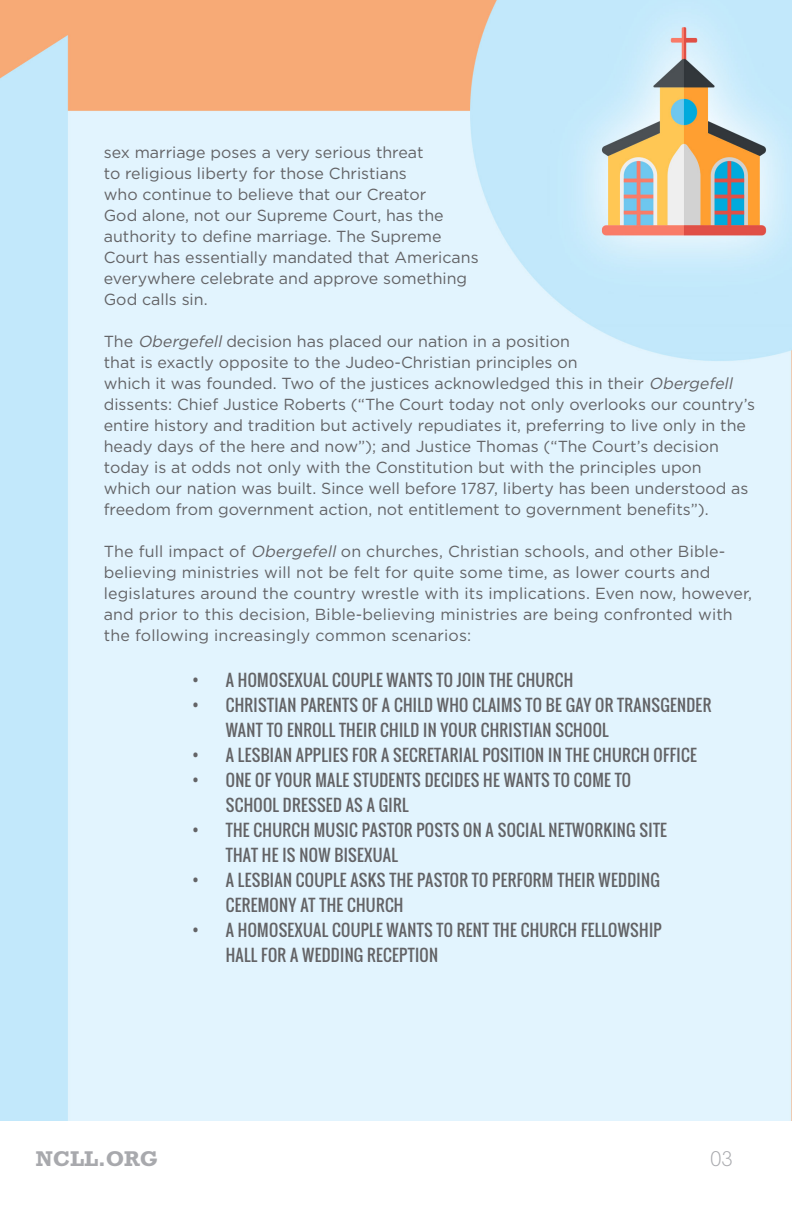
<style>
.page{position:relative;width:792px;height:1224px;background:#fff}
.page>*{position:absolute;margin:0;border:0;box-sizing:border-box;transform-origin:0 0}
.t1{font:700 21.6px "Rockwell";color:#a8a9ad}
.t2{font:300 21.6px "Rockwell";color:#a8a9ad}
.t3{font:16px/21px "Gotham";color:#636366}
.t4{font:16px "Oswald";letter-spacing:.02em;color:#636366}
.s1{font-style:italic}
</style>
<div class="page">
<img style="left:0;top:0;width:792px;height:1121px">
<p class="t3" style="left:104px;top:142px;width:376px">sex marriage poses a very serious threat<br>to religious liberty for those Christians<br>who continue to believe that our Creator<br>God alone, not our Supreme Court, has the authority to define marriage. The Supreme Court has essentially mandated that Americans everywhere celebrate and approve something God calls sin.</p>
<p class="t3" style="left:104px;top:331px;width:653px">The <span class="s1">Obergefell</span>decision has placed our nation in a position<br>that is exactly opposite to the Judeo-Christian principles on<br>which it was founded. Two of the justices acknowledged this in their <span class="s1">Obergefell </span>dissents: Chief Justice Roberts (“The Court today not only overlooks our country’s entire history and tradition but actively repudiates it, preferring to live only in the heady days of the here and now”); and Justice Thomas (“The Court’s decision today is at odds not only with the Constitution but with the principles upon<br>which our nation was built. Since well before 1787, liberty has been understood as freedom from government action, not entitlement to government benefits”).</p>
<p class="t3" style="left:104px;top:541px;width:650px">The full impact of <span class="s1">Obergefell</span> on churches, Christian schools, and other Bible&shy;believing ministries will not be felt for quite some time, as lower courts and legislatures around the country wrestle with its implications. Even now, however, and prior to this decision, Bible-believing ministries are being confronted with the following increasingly common scenarios:</p>
<p class="t4" style="left:192px;top:668px;width:383px">• A HOMOSEXUAL COUPLE WANTS TO JOIN THE CHURCH</p>
<p class="t4" style="left:192px;top:693px;width:521px">• CHRISTIAN PARENTS OF A CHILD WHO CLAIMS TO BE GAY OR TRANSGENDER</p>
<p class="t4" style="left:226px;top:718px;width:384px">WANT TO ENROLL THEIR CHILD IN YOUR CHRISTIAN SCHOOL</p>
<p class="t4" style="left:192px;top:743px;width:506px">• A LESBIAN APPLIES FOR A SECRETARIAL POSITION IN THE CHURCH OFFICE</p>
<p class="t4" style="left:192px;top:768px;width:441px">• ONE OF YOUR MALE STUDENTS DECIDES HE WANTS TO COME TO</p>
<p class="t4" style="left:226px;top:793px;width:184px">SCHOOL DRESSED AS A GIRL</p>
<p class="t4" style="left:192px;top:818px;width:477px">• THE CHURCH MUSIC PASTOR POSTS ON A SOCIAL NETWORKING SITE</p>
<p class="t4" style="left:226px;top:843px;width:174px">THAT HE IS NOW BISEXUAL</p>
<p class="t4" style="left:192px;top:868px;width:469px">• A LESBIAN COUPLE ASKS THE PASTOR TO PERFORM THEIR WEDDING</p>
<p class="t4" style="left:226px;top:893px;width:179px">CEREMONY AT THE CHURCH</p>
<p class="t4" style="left:192px;top:918px;width:471px">• A HOMOSEXUAL COUPLE WANTS TO RENT THE CHURCH FELLOWSHIP</p>
<p class="t4" style="left:226px;top:943px;width:214px">HALL FOR A WEDDING RECEPTION</p>
<p class="t1" style="left:36px;top:1146px;width:124px">NCLL.ORG</p>
<p class="t2" style="left:710px;top:1146px;width:25px">03</p>
</div>
